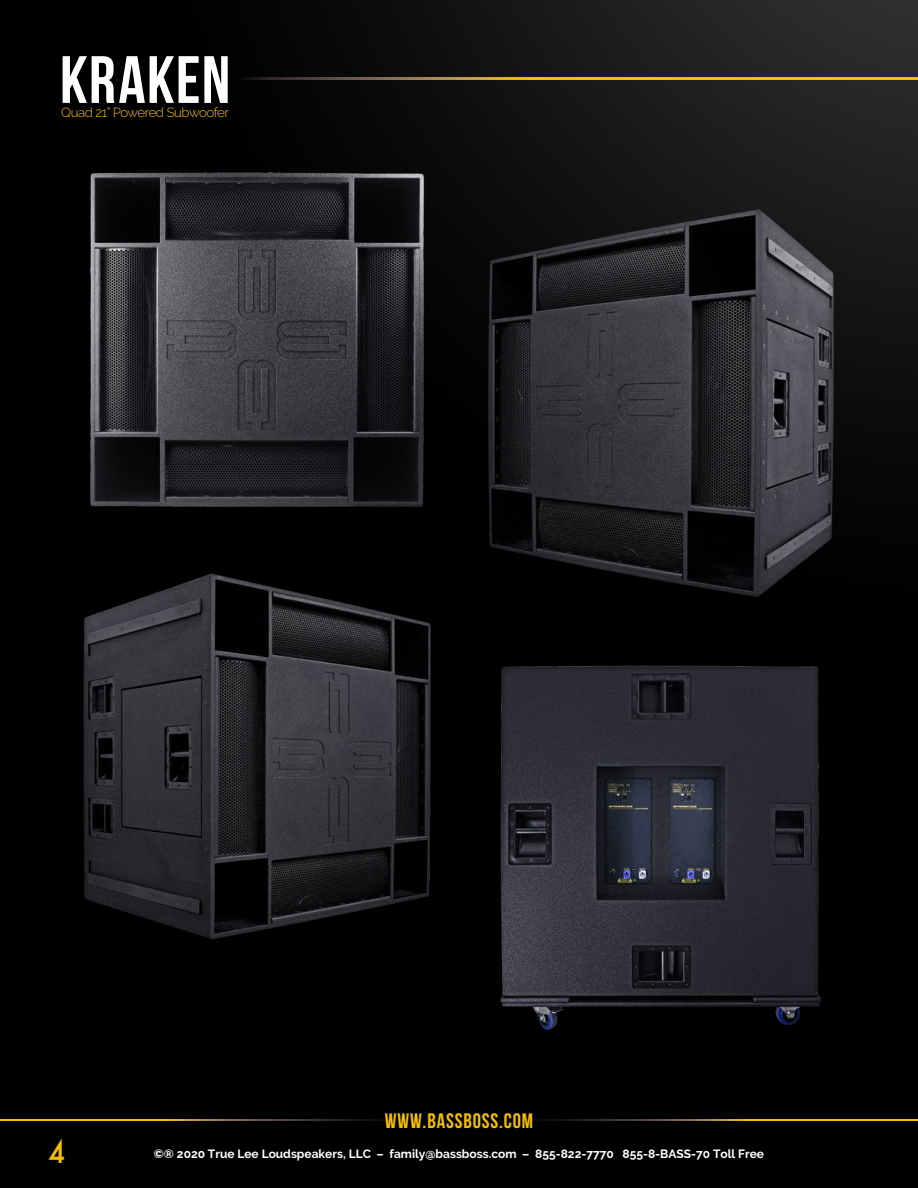
<style>
.page{position:relative;width:918px;height:1188px;background:#fff}
.page>*{position:absolute;margin:0;border:0;box-sizing:border-box;transform-origin:0 0}
.t1{font:66.75px "Bebas Neue";letter-spacing:.02em;color:#fff}
.t2{font:500 30.15px "Futura";color:#f5bf00;scale:.9 1}
.t3{font:700 20.85px "Bebas Neue";letter-spacing:.04em;color:#f5bf00}
.t4{font:300 13.2px "Raleway";letter-spacing:-.03em;color:#f7bf17}
.t5{font:700 12px "Raleway";color:#fff}
</style>
<div class="page">
<img style="left:0;top:0;width:918px;height:1188px">
<svg style="left:0;top:1119px;width:918px;height:1px"></svg>
<svg style="left:232px;top:78px;width:686px;height:1px"></svg>
<img style="left:78px;top:568px;width:358px;height:377px">
<img style="left:78px;top:161px;width:358px;height:357px">
<img style="left:482px;top:204px;width:358px;height:399px">
<img style="left:491px;top:657px;width:340px;height:381px">
<h1 class="t1" style="left:60px;top:43px;width:172px">KRAKEN</h1>
<p class="t4" style="left:61px;top:105px;width:169px">Quad 21” Powered Subwoofer</p>
<h2 class="t2" style="left:49px;top:1131px;width:20px">4</h2>
<h3 class="t3" style="left:385px;top:1109px;width:150px">WWW.BASSBOSS.COM</h3>
<p class="t5" style="left:154px;top:1147px;width:612px">©® 2020 True Lee Loudspeakers, LLC – family@bassboss.com – 855-822-7770 855-8-BASS-70 Toll Free</p>
</div>
